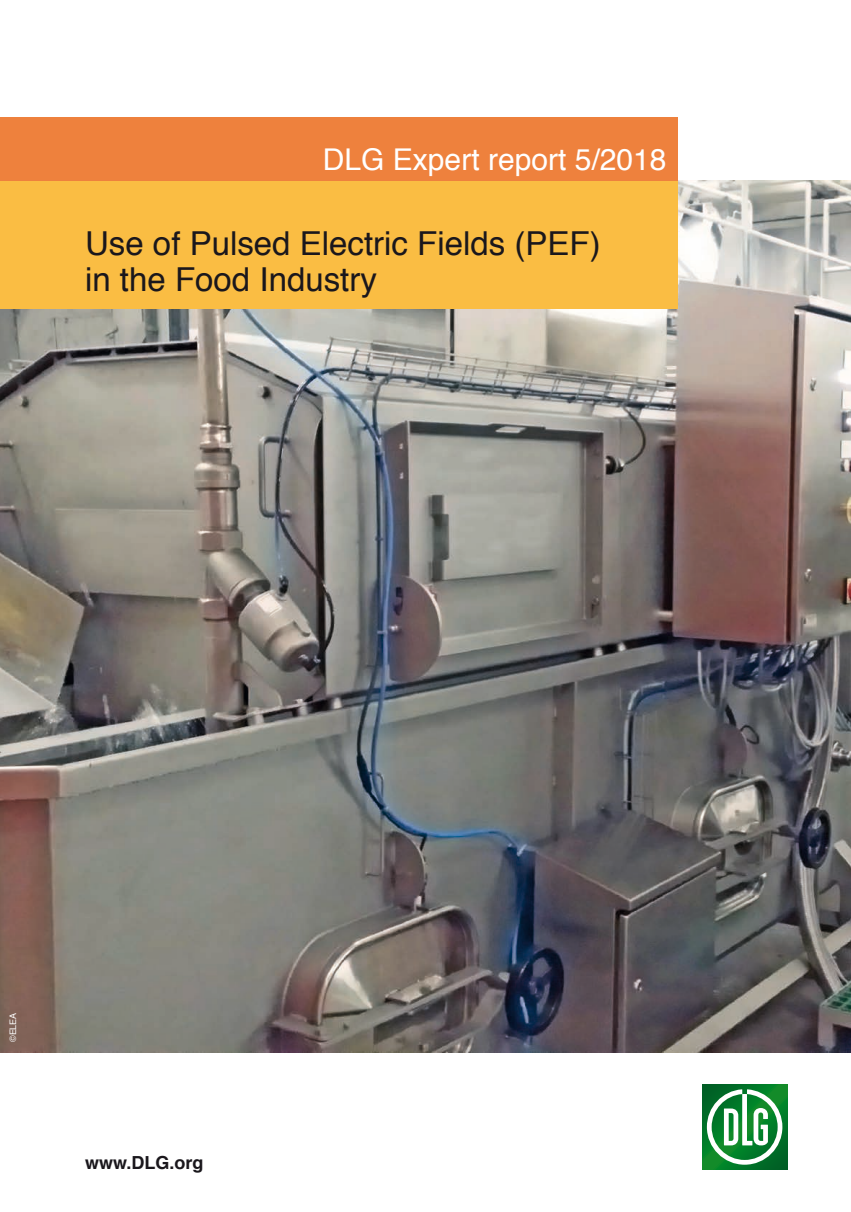
<style>
.page{position:relative;width:851px;height:1212px;background:#fff}
.page>*{position:absolute;margin:0;border:0;box-sizing:border-box;transform-origin:0 0}
.t1{font:33px/36px "Helvetica";color:#1a171c}
.t2{font:30px "Helvetica";color:#fff}
.t3{font:700 18px "Helvetica";color:#1a171c}
.t4{font:9px "Helvetica";color:#fff}
</style>
<div class="page">
<img style="left:0;top:181px;width:850px;height:871px">
<svg style="left:702px;top:1084px;width:85px;height:85px"></svg>
<svg style="left:706px;top:1089px;width:76px;height:76px"></svg>
<div style="left:0;top:117px;width:677px;height:64px;background:#ee813d"></div>
<div style="left:0;top:181px;width:677px;height:127px;background:#fabd43"></div>
<p class="t2" style="left:323px;top:136px;width:345px">DLG Expert report 5/2018</p>
<p class="t1" style="left:85px;top:227px;width:517px">Use of Pulsed Electric Fields (PEF) in the Food Industry</p>
<p class="t4" style="left:6px;top:1042px;width:31px;rotate:-90deg">©ELEA</p>
<p class="t3" style="left:85px;top:1148px;width:120px">www.DLG.org</p>
</div>
